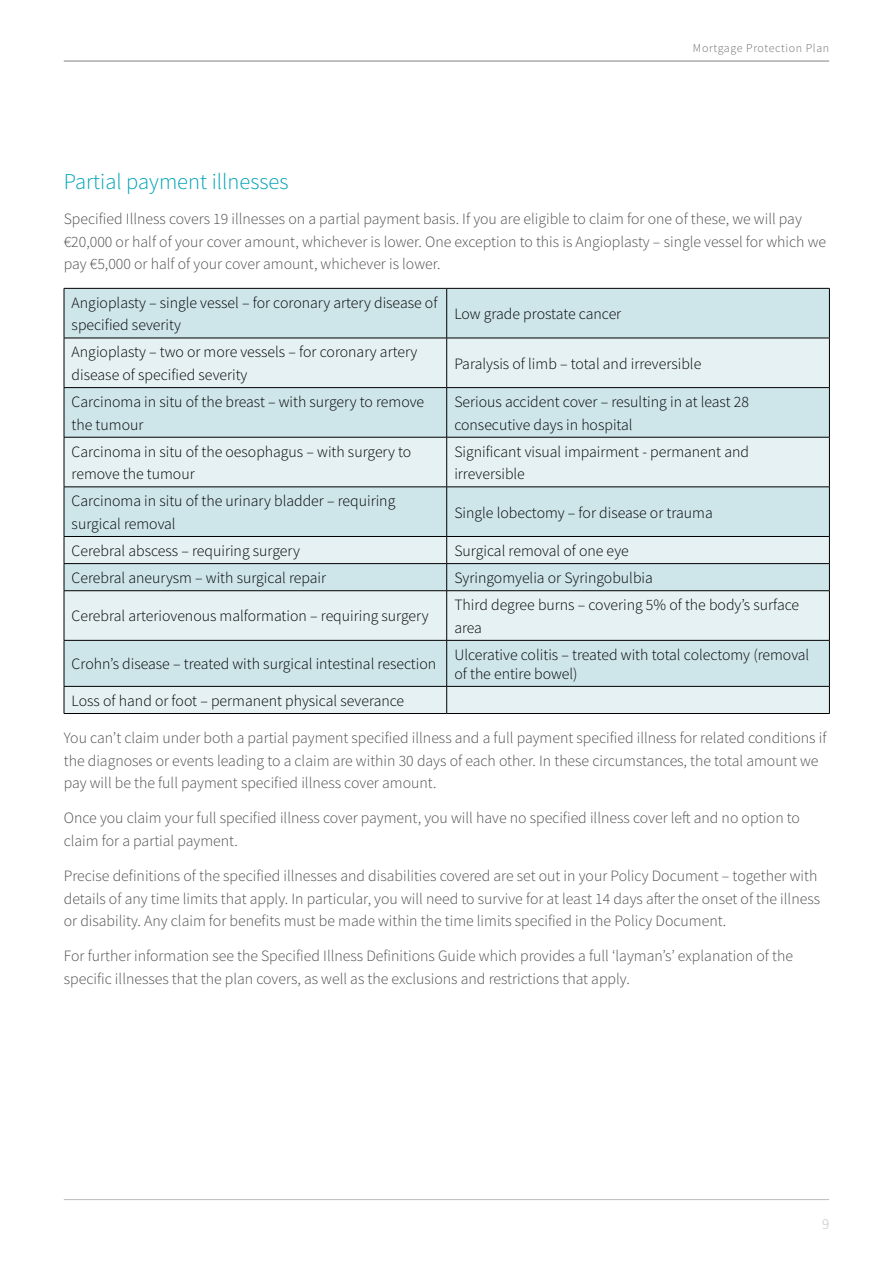
<style>
.page{position:relative;width:893px;height:1263px;background:#fff}
.page>*{position:absolute;margin:0;border:0;box-sizing:border-box;transform-origin:0 0}
.t1{font:300 22.5px "Source Sans Pro";color:#00a3b5}
.t2{font:300 15.75px/22.5px "Source Sans Pro";color:#4d4d4f}
.t3{font:300 15.75px/22.5px "Source Sans Pro";color:#000}
.t4{font:300 15px "Source Sans Pro";color:#bcbec0}
.t5{font:300 12px "Source Sans Pro";letter-spacing:.05em;color:#6d6e71}
</style>
<div class="page">
<hr style="left:64px;top:1199px;width:765px;height:1px;background:#bcbec0">
<hr style="left:64px;top:61px;width:765px;height:1px;background:#808285">
<div style="left:65px;top:289px;width:764px;height:49px;background:#cee5ea"></div>
<svg style="left:65px;top:339px;width:764px;height:374px;background:#d9eaed"></svg>
<hr style="left:64px;top:288px;width:383px;height:1px;background:#000">
<hr style="left:64px;top:289px;width:1px;height:49px;background:#000">
<hr style="left:447px;top:288px;width:383px;height:1px;background:#000">
<hr style="left:446px;top:289px;width:1px;height:49px;background:#000">
<hr style="left:829px;top:289px;width:1px;height:49px;background:#000">
<hr style="left:64px;top:338px;width:383px;height:1px;background:#000">
<hr style="left:64px;top:338px;width:1px;height:49px;background:#000">
<hr style="left:447px;top:338px;width:383px;height:1px;background:#000">
<hr style="left:446px;top:338px;width:1px;height:49px;background:#000">
<hr style="left:829px;top:338px;width:1px;height:49px;background:#000">
<hr style="left:64px;top:387px;width:383px;height:1px;background:#000">
<hr style="left:64px;top:388px;width:1px;height:49px;background:#000">
<hr style="left:447px;top:387px;width:383px;height:1px;background:#000">
<hr style="left:446px;top:388px;width:1px;height:49px;background:#000">
<hr style="left:829px;top:388px;width:1px;height:49px;background:#000">
<hr style="left:64px;top:437px;width:383px;height:1px;background:#000">
<hr style="left:64px;top:437px;width:1px;height:50px;background:#000">
<hr style="left:447px;top:437px;width:383px;height:1px;background:#000">
<hr style="left:446px;top:437px;width:1px;height:50px;background:#000">
<hr style="left:829px;top:437px;width:1px;height:50px;background:#000">
<hr style="left:64px;top:487px;width:383px;height:1px;background:#000">
<hr style="left:64px;top:487px;width:1px;height:49px;background:#000">
<hr style="left:447px;top:487px;width:383px;height:1px;background:#000">
<hr style="left:446px;top:487px;width:1px;height:49px;background:#000">
<hr style="left:829px;top:487px;width:1px;height:49px;background:#000">
<hr style="left:64px;top:536px;width:383px;height:1px;background:#000">
<hr style="left:447px;top:536px;width:383px;height:1px;background:#000">
<hr style="left:64px;top:563px;width:383px;height:1px;background:#000">
<svg style="left:64px;top:537px;width:1px;height:53px"></svg>
<hr style="left:447px;top:563px;width:383px;height:1px;background:#000">
<svg style="left:446px;top:537px;width:1px;height:53px"></svg>
<svg style="left:829px;top:537px;width:1px;height:53px"></svg>
<hr style="left:64px;top:590px;width:383px;height:1px;background:#000">
<hr style="left:64px;top:591px;width:1px;height:49px;background:#000">
<hr style="left:447px;top:590px;width:383px;height:1px;background:#000">
<hr style="left:446px;top:591px;width:1px;height:49px;background:#000">
<hr style="left:829px;top:591px;width:1px;height:49px;background:#000">
<hr style="left:64px;top:640px;width:383px;height:1px;background:#000">
<hr style="left:64px;top:640px;width:1px;height:46px;background:#000">
<hr style="left:447px;top:640px;width:383px;height:1px;background:#000">
<hr style="left:446px;top:640px;width:1px;height:46px;background:#000">
<hr style="left:829px;top:640px;width:1px;height:46px;background:#000">
<hr style="left:64px;top:686px;width:383px;height:1px;background:#000">
<svg style="left:64px;top:687px;width:1px;height:26px"></svg>
<hr style="left:447px;top:686px;width:383px;height:1px;background:#000">
<svg style="left:446px;top:687px;width:1px;height:26px"></svg>
<svg style="left:829px;top:687px;width:1px;height:26px"></svg>
<hr style="left:64px;top:713px;width:383px;height:1px;background:#000">
<hr style="left:447px;top:713px;width:383px;height:1px;background:#000">
<p class="t5" style="left:693px;top:40px;width:138px">Mortgage Protection Plan</p>
<h1 class="t1" style="left:64px;top:168px;width:226px">Partial payment illnesses</h1>
<p class="t2" style="left:64px;top:208px;width:764px">Specified Illness covers 19 illnesses on a partial payment basis. If you are eligible to claim for one of these, we will pay €20,000 or half of your cover amount, whichever is lower. One exception to this is Angioplasty – single vessel for which we pay €5,000 or half of your cover amount, whichever is lower.</p>
<p class="t3" style="left:72px;top:291px;width:367px">Angioplasty – single vessel – for coronary artery disease of specified severity</p>
<p class="t3" style="left:454px;top:303px;width:168px">Low grade prostate cancer</p>
<p class="t3" style="left:72px;top:341px;width:347px">Angioplasty – two or more vessels – for coronary artery disease of specified severity</p>
<p class="t3" style="left:454px;top:352px;width:248px">Paralysis of limb – total and irreversible</p>
<p class="t3" style="left:72px;top:391px;width:354px">Carcinoma in situ of the breast – with surgery to remove the tumour</p>
<p class="t3" style="left:454px;top:391px;width:296px">Serious accident cover – resulting in at least 28 consecutive days in hospital</p>
<p class="t3" style="left:72px;top:440px;width:341px">Carcinoma in situ of the oesophagus – with surgery to remove the tumour</p>
<p class="t3" style="left:454px;top:440px;width:296px">Significant visual impairment - permanent and irreversible</p>
<p class="t3" style="left:72px;top:490px;width:325px">Carcinoma in situ of the urinary bladder – requiring surgical removal</p>
<p class="t3" style="left:454px;top:501px;width:260px">Single lobectomy – for disease or trauma</p>
<p class="t3" style="left:72px;top:539px;width:230px">Cerebral abscess – requiring surgery</p>
<p class="t3" style="left:454px;top:539px;width:176px">Surgical removal of one eye</p>
<p class="t3" style="left:72px;top:567px;width:256px">Cerebral aneurysm – with surgical repair</p>
<p class="t3" style="left:454px;top:567px;width:200px">Syringomyelia or Syringobulbia</p>
<p class="t3" style="left:72px;top:605px;width:358px">Cerebral arteriovenous malformation – requiring surgery</p>
<p class="t3" style="left:454px;top:594px;width:346px">Third degree burns – covering 5% of the body’s surface area</p>
<p class="t3" style="left:72px;top:653px;width:366px">Crohn’s disease – treated with surgical intestinal resection</p>
<p class="t3" style="left:454px;top:645px;width:356px;line-height:18.9px">Ulcerative colitis – treated with total colectomy (removal of the entire bowel)</p>
<p class="t3" style="left:72px;top:689px;width:334px">Loss of hand or foot – permanent physical severance</p>
<p class="t2" style="left:64px;top:727px;width:764px">You can’t claim under both a partial payment specified illness and a full payment specified illness for related conditions if the diagnoses or events leading to a claim are within 30 days of each other. In these circumstances, the total amount we pay will be the full payment specified illness cover amount.</p>
<p class="t2" style="left:64px;top:807px;width:738px">Once you claim your full specified illness cover payment, you will have no specified illness cover left and no option to claim for a partial payment.</p>
<p class="t2" style="left:64px;top:865px;width:758px">Precise definitions of the specified illnesses and disabilities covered are set out in your Policy Document – together with details of any time limits that apply. In particular, you will need to survive for at least 14 days after the onset of the illness or disability. Any claim for benefits must be made within the time limits specified in the Policy Document.</p>
<p class="t2" style="left:64px;top:945px;width:731px">For further information see the Specified Illness Definitions Guide which provides a full ‘layman’s’ explanation of the specific illnesses that the plan covers, as well as the exclusions and restrictions that apply.</p>
<p class="t4" style="left:822px;top:1215px;width:9px">9</p>
</div>
